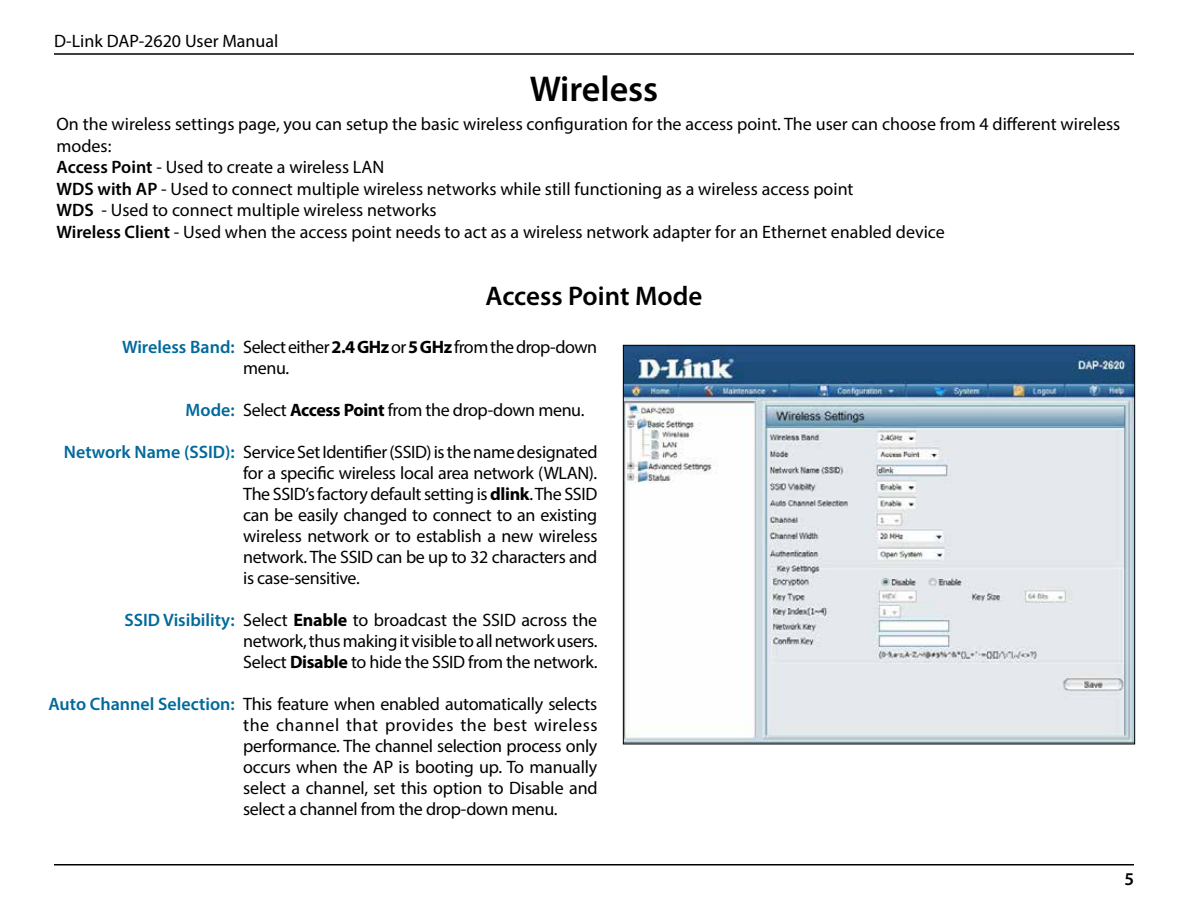
<style>
.page{position:relative;width:1188px;height:918px;background:#fff}
.page>*{position:absolute;margin:0;border:0;box-sizing:border-box;transform-origin:0 0}
.t1{font:600 36px "Myriad Pro";color:#000}
.t2{font:600 27px "Myriad Pro";color:#000}
.t3{font:18px/21px "Myriad Pro";color:#000;text-align:justify}
.t4{font:600 18px "Myriad Pro";color:#00699b}
.t5{font:18px/21px "Myriad Pro";letter-spacing:-.03em;color:#000}
.t6{font:18px "Myriad Pro";letter-spacing:-.02em;color:#000}
.t7{font:600 18px "Myriad Pro";color:#000}
.s1{font-weight:600}
.s2{font-weight:700}
</style>
<div class="page">
<hr style="left:54px;top:53px;width:1080px;height:2px;background:#000">
<hr style="left:54px;top:864px;width:1080px;height:1px;background:#000">
<img style="left:625px;top:347px;width:508px;height:395px">
<p class="t3" style="left:54px;top:30px;width:226px">D-Link DAP-2620 User Manual</p>
<h1 class="t1" style="left:530px;top:66px;width:130px">Wireless</h1>
<p class="t3" style="left:57px;top:113px;width:1065px;line-height:21.6px;text-align:left">On the wireless settings page, you can setup the basic wireless configuration for the access point. The user can choose from 4 different wireless modes:<br><span class="s1">Access Point</span> - Used to create a wireless LAN<br><span class="s1">WDS with AP</span> - Used to connect multiple wireless networks while still functioning as a wireless access point<br><span class="s1">WDS</span> - Used to connect multiple wireless networks<br><span class="s1">Wireless Client</span> - Used when the access point needs to act as a wireless network adapter for an Ethernet enabled device</p>
<h2 class="t2" style="left:486px;top:279px;width:218px">Access Point Mode</h2>
<p class="t4" style="left:122px;top:335px;width:114px">Wireless Band:</p>
<p class="t4" style="left:186px;top:398px;width:51px">Mode:</p>
<p class="t4" style="left:64px;top:440px;width:172px">Network Name (SSID):</p>
<p class="t4" style="left:124px;top:608px;width:112px">SSID Visibility:</p>
<p class="t4" style="left:48px;top:692px;width:188px">Auto Channel Selection:</p>
<p class="t5" style="left:243px;top:336px;width:356px">Select either <span class="s2">2.4 GHz</span> or <span class="s2">5 GHz</span> from the drop-down menu.</p>
<p class="t6" style="left:243px;top:399px;width:343px">Select <span class="s2">Access Point</span> from the drop-down menu.</p>
<p class="t3" style="left:243px;top:441px;width:356px">Service Set Identifier (SSID) is the name designated for a specific wireless local area network (WLAN).<br>The SSID’s factory default setting is <span class="s2">dlink</span>. The SSID can be easily changed to connect to an existing wireless network or to establish a new wireless network. The SSID can be up to 32 characters and is case-sensitive.</p>
<p class="t3" style="left:243px;top:609px;width:356px">Select <span class="s2">Enable</span> to broadcast the SSID across the network, thus making it visible to all network users.<br>Select <span class="s2">Disable</span> to hide the SSID from the network.</p>
<p class="t3" style="left:243px;top:693px;width:356px">This feature when enabled automatically selects the channel that provides the best wireless performance. The channel selection process only occurs when the AP is booting up. To manually select a channel, set this option to Disable and select a channel from the drop-down menu.</p>
<p class="t7" style="left:1124px;top:868px;width:11px">5</p>
</div>
